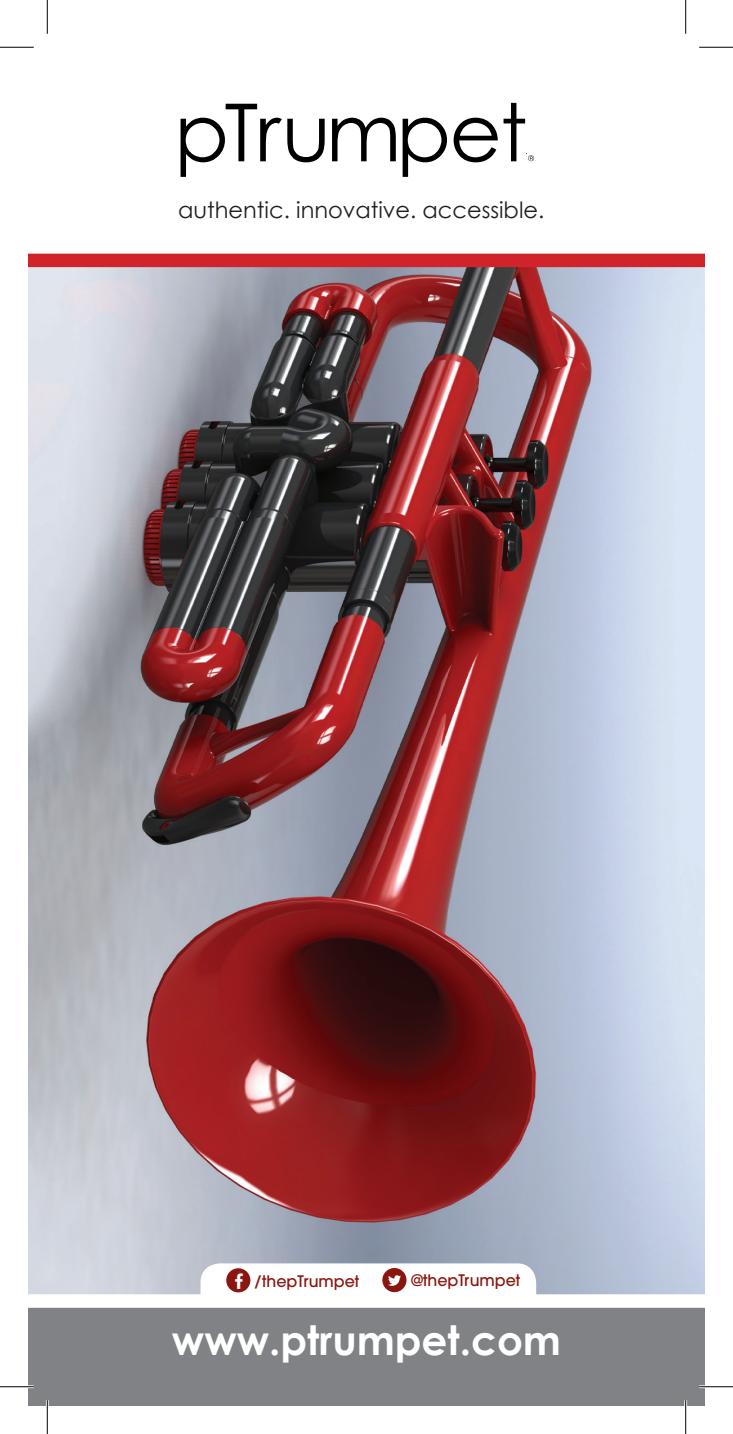
<style>
.page{position:relative;width:733px;height:1434px;background:#fff}
.page>*{position:absolute;margin:0;border:0;box-sizing:border-box;transform-origin:0 0}
.t1{font:80.1px "Century Gothic";letter-spacing:-.03em;color:#000001}
.t2{font:700 40.5px "Century Gothic";color:#fff}
.t3{font:22.5px "Century Gothic";color:#231f20}
.t4{font:900 20.25px "Avenir";color:#fff}
.t5{font:500 15.75px "Avant Garde";color:#8b160f}
</style>
<div class="page">
<img style="left:28px;top:267px;width:676px;height:1027px">
<div style="left:28px;top:254px;width:676px;height:13px;background:#d1232a"></div>
<div style="left:200px;top:1263px;width:336px;height:62px;background:#fff;border-radius:19px"></div>
<div style="left:28px;top:1298px;width:676px;height:108px;background:#808285"></div>
<div style="left:226px;top:1268px;width:24px;height:24px;background:#8b160f;border-radius:50%"></div>
<div style="left:382px;top:1268px;width:24px;height:24px;background:#8b160f;border-radius:50%"></div>
<svg style="left:388px;top:1275px;width:13px;height:11px"></svg>
<div style="left:28px;top:1294px;width:676px;height:14px;background:#fff"></div>
<svg style="left:526px;top:153px;width:8px;height:9px"></svg>
<hr style="left:0;top:1385px;width:34px;height:3px;background:#fff">
<hr style="left:699px;top:1385px;width:33px;height:3px;background:#fff">
<hr style="left:46px;top:1400px;width:3px;height:34px;background:#fff">
<hr style="left:684px;top:1400px;width:2px;height:34px;background:#fff">
<hr style="left:0;top:47px;width:34px;height:1px;background:#000">
<hr style="left:699px;top:47px;width:33px;height:1px;background:#000">
<hr style="left:0;top:1386px;width:34px;height:1px;background:#000">
<hr style="left:699px;top:1386px;width:33px;height:1px;background:#000">
<hr style="left:47px;top:0;width:1px;height:34px;background:#000">
<hr style="left:47px;top:1400px;width:1px;height:34px;background:#000">
<hr style="left:685px;top:0;width:1px;height:34px;background:#000">
<hr style="left:685px;top:1400px;width:1px;height:34px;background:#000">
<p class="t1" style="left:174px;top:84px;width:354px">pTrumpet</p>
<p class="t3" style="left:178px;top:196px;width:367px">authentic. innovative. accessible.</p>
<p class="t4" style="left:235px;top:1264px;width:9px">f</p>
<p class="t5" style="left:254px;top:1271px;width:107px">/thepTrumpet</p>
<p class="t5" style="left:411px;top:1270px;width:111px">@thepTrumpet</p>
<p class="t2" style="left:172px;top:1315px;width:390px">www.ptrumpet.com</p>
</div>
